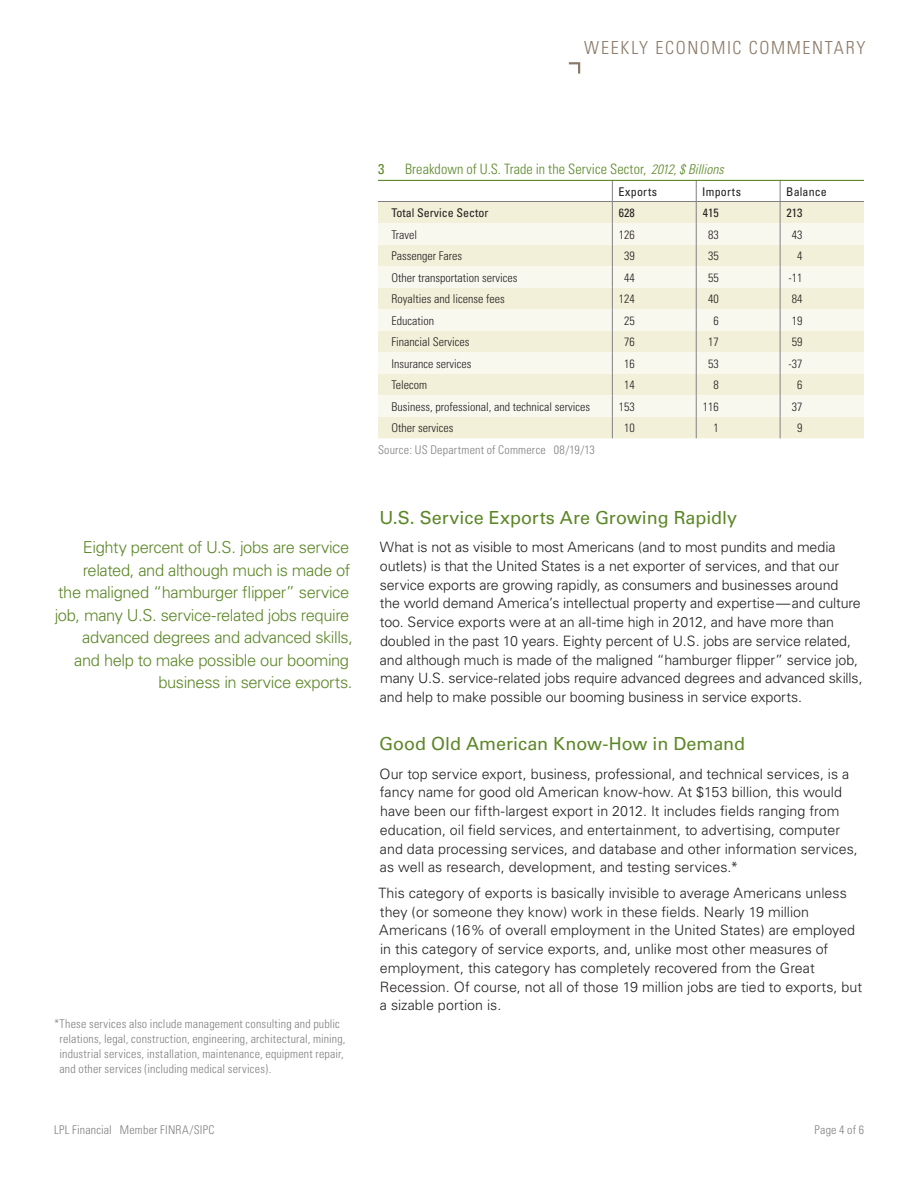
<style>
.page{position:relative;width:918px;height:1188px;background:#fff}
.page>*{position:absolute;margin:0;border:0;box-sizing:border-box;transform-origin:0 0}
.Subhead{font:18px "Univers";color:#5c8727}
.t1{font:300 condensed 18px "Univers";letter-spacing:.095em;color:#8a7966}
.Call_Out{font:300 16.5px/22.5px "Univers";letter-spacing:-.025em;color:#5c8727;text-align:right}
.Body_Copy{font:300 14.25px/18.8px "Univers";color:#231f20}
.Table_-_Header{font:300 condensed 14.25px "Univers";letter-spacing:.005em;color:#5c8727}
.Table_-_Header-2{font:condensed 14.25px "Univers";color:#5c8727}
.Disclosure{font:300 condensed 12px/15px "Univers";letter-spacing:.015em;color:#808083}
.Table_body_copy{font:300 condensed 12px "Univers";color:#231f20}
.Source{font:300 condensed 12px "Univers";letter-spacing:.015em;color:#808083}
.Table_body_copy-2{font:condensed 12px "Univers";color:#231f20}
.Table_-_Descriptor{font:condensed 12px "Univers";letter-spacing:.02em;color:#231f20}
.Table_-_Descriptor-2{font:condensed 12px "Univers";letter-spacing:.04em;color:#231f20}
.s1{font-style:italic;font-size:13.5px}
</style>
<div class="page">
<svg style="left:568px;top:62px;width:13px;height:12px"></svg>
<div style="left:378px;top:202px;width:486px;height:236px;background:#f2f0d8"></div>
<svg style="left:378px;top:223px;width:486px;height:194px;fill:#f9f8ef"></svg>
<svg style="left:612px;top:181px;width:1px;height:257px"></svg>
<svg style="left:696px;top:181px;width:1px;height:257px"></svg>
<svg style="left:780px;top:181px;width:1px;height:257px"></svg>
<hr style="left:378px;top:201px;width:234px;height:1px;background:#808083">
<hr style="left:612px;top:201px;width:84px;height:1px;background:#808083">
<hr style="left:696px;top:201px;width:84px;height:1px;background:#808083">
<hr style="left:780px;top:201px;width:84px;height:1px;background:#808083">
<hr style="left:378px;top:180px;width:486px;height:1px;background:#5c8727">
<p class="t1" style="left:584px;top:37px;width:283px">WEEKLY ECONOMIC COMMENTARY</p>
<p class="Table_-_Header-2" style="left:378px;top:160px;width:8px">3</p>
<p class="Table_-_Header" style="left:405px;top:161px;width:320px">Breakdown of U.S. Trade in the Service Sector, <span class="s1">2012, $ Billions</span></p>
<p class="Table_-_Descriptor-2" style="left:618px;top:184px;width:40px">Exports</p>
<p class="Table_-_Descriptor" style="left:702px;top:184px;width:40px">Imports</p>
<p class="Table_-_Descriptor" style="left:786px;top:184px;width:42px">Balance</p>
<p class="Call_Out" style="left:55px;top:536px;width:300px">Eighty percent of U.S. jobs are service related, and although much is made of<br>the maligned “hamburger flipper” service job, many U.S. service-related jobs require advanced degrees and advanced skills, and help to make possible our booming business in service exports.</p>
<p class="Disclosure" style="left:59px;top:1016px;width:288px;text-indent:-5px">*These services also include management consulting and public relations, legal, construction, engineering, architectural, mining, industrial services, installation, maintenance, equipment repair, and other services (including medical services).</p>
<p class="Table_body_copy-2" style="left:392px;top:205px;width:98px">Total Service Sector</p>
<p class="Table_body_copy-2" style="left:619px;top:205px;width:17px">628</p>
<p class="Table_body_copy-2" style="left:703px;top:205px;width:17px">415</p>
<p class="Table_body_copy-2" style="left:787px;top:205px;width:17px">213</p>
<p class="Table_body_copy" style="left:392px;top:227px;width:27px">Travel</p>
<p class="Table_body_copy" style="left:619px;top:227px;width:17px">126</p>
<p class="Table_body_copy" style="left:708px;top:227px;width:12px">83</p>
<p class="Table_body_copy" style="left:792px;top:227px;width:12px">43</p>
<p class="Table_body_copy" style="left:392px;top:249px;width:72px">Passenger Fares</p>
<p class="Table_body_copy" style="left:624px;top:249px;width:12px">39</p>
<p class="Table_body_copy" style="left:708px;top:249px;width:12px">35</p>
<p class="Table_body_copy" style="left:797px;top:249px;width:7px">4</p>
<p class="Table_body_copy" style="left:392px;top:270px;width:127px">Other transportation services</p>
<p class="Table_body_copy" style="left:624px;top:270px;width:12px">44</p>
<p class="Table_body_copy" style="left:708px;top:270px;width:12px">55</p>
<p class="Table_body_copy" style="left:789px;top:270px;width:15px">-11</p>
<p class="Table_body_copy" style="left:392px;top:292px;width:115px">Royalties and license fees</p>
<p class="Table_body_copy" style="left:619px;top:292px;width:17px">124</p>
<p class="Table_body_copy" style="left:708px;top:292px;width:12px">40</p>
<p class="Table_body_copy" style="left:792px;top:292px;width:12px">84</p>
<p class="Table_body_copy" style="left:392px;top:313px;width:44px">Education</p>
<p class="Table_body_copy" style="left:624px;top:313px;width:12px">25</p>
<p class="Table_body_copy" style="left:713px;top:313px;width:7px">6</p>
<p class="Table_body_copy" style="left:792px;top:313px;width:12px">19</p>
<p class="Table_body_copy" style="left:392px;top:335px;width:79px">Financial Services</p>
<p class="Table_body_copy" style="left:624px;top:335px;width:12px">76</p>
<p class="Table_body_copy" style="left:708px;top:335px;width:12px">17</p>
<p class="Table_body_copy" style="left:792px;top:335px;width:12px">59</p>
<p class="Table_body_copy" style="left:392px;top:356px;width:81px">Insurance services</p>
<p class="Table_body_copy" style="left:624px;top:356px;width:12px">16</p>
<p class="Table_body_copy" style="left:708px;top:356px;width:12px">53</p>
<p class="Table_body_copy" style="left:789px;top:356px;width:15px">-37</p>
<p class="Table_body_copy" style="left:392px;top:378px;width:37px">Telecom</p>
<p class="Table_body_copy" style="left:624px;top:378px;width:12px">14</p>
<p class="Table_body_copy" style="left:713px;top:378px;width:7px">8</p>
<p class="Table_body_copy" style="left:797px;top:378px;width:7px">6</p>
<p class="Table_body_copy" style="left:392px;top:399px;width:200px">Business, professional, and technical services</p>
<p class="Table_body_copy" style="left:619px;top:399px;width:17px">153</p>
<p class="Table_body_copy" style="left:703px;top:399px;width:17px">116</p>
<p class="Table_body_copy" style="left:792px;top:399px;width:12px">37</p>
<p class="Table_body_copy" style="left:392px;top:421px;width:63px">Other services</p>
<p class="Table_body_copy" style="left:624px;top:421px;width:12px">10</p>
<p class="Table_body_copy" style="left:713px;top:421px;width:7px">1</p>
<p class="Table_body_copy" style="left:797px;top:421px;width:7px">9</p>
<p class="Source" style="left:378px;top:442px;width:218px">Source: US Department of Commerce 08/19/13</p>
<p class="Subhead" style="left:379px;top:507px;width:359px">U.S. Service Exports Are Growing Rapidly</p>
<p class="Body_Copy" style="left:380px;top:538px;width:484px">What is not as visible to most Americans (and to most pundits and media outlets) is that the United States is a net exporter of services, and that our service exports are growing rapidly, as consumers and businesses around<br>the world demand America’s intellectual property and expertise—and culture too. Service exports were at an all-time high in 2012, and have more than doubled in the past 10 years. Eighty percent of U.S. jobs are service related, and although much is made of the maligned “hamburger flipper” service job, many U.S. service-related jobs require advanced degrees and advanced skills, and help to make possible our booming business in service exports.</p>
<p class="Subhead" style="left:379px;top:733px;width:368px">Good Old American Know-How in Demand</p>
<p class="Body_Copy" style="left:380px;top:764px;width:480px">Our top service export, business, professional, and technical services, is a fancy name for good old American know-how. At $153 billion, this would have been our fifth-largest export in 2012. It includes fields ranging from education, oil field services, and entertainment, to advertising, computer and data processing services, and database and other information services, as well as research, development, and testing services.*</p>
<p class="Body_Copy" style="left:378px;top:884px;width:485px">This category of exports is basically invisible to average Americans unless they (or someone they know) work in these fields. Nearly 19 million Americans (16% of overall employment in the United States) are employed in this category of service exports, and, unlike most other measures of employment, this category has completely recovered from the Great Recession. Of course, not all of those 19 million jobs are tied to exports, but a sizable portion is.</p>
<p class="Disclosure" style="left:54px;top:1122px;width:162px">LPL Financial Member FINRA/SIPC</p>
<p class="Disclosure" style="left:815px;top:1122px;width:51px">Page 4 of 6</p>
</div>
